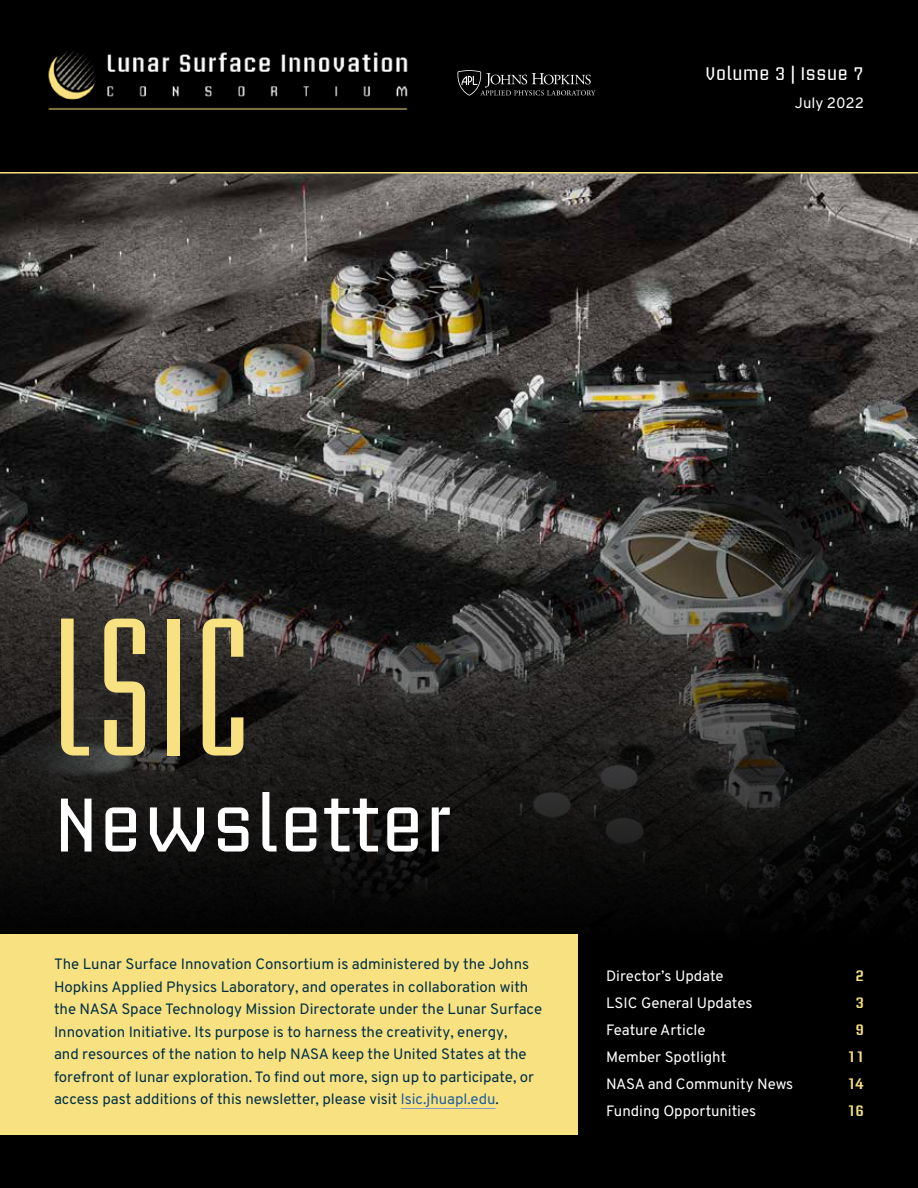
<style>
.page{position:relative;width:918px;height:1188px;background:#000}
.page>*{position:absolute;margin:0;border:0;box-sizing:border-box;transform-origin:0 0}
.t1{font:600 condensed 165px "Briem Akademi Std";color:#f8e180}
.t2{font:75px "Briem Akademi Std";color:#fff}
.t3{font:18px "Briem Akademi Std";color:#fff}
.t4{font:15px/22.5px "Overpass";color:#002f47}
.t5{font:15px "Overpass";color:#fff}
.t6{font:600 15px "Briem Akademi Std";color:#f8e180}
.s1{color:#215e9e}
</style>
<div class="page">
<img style="left:0;top:174px;width:918px;height:750px">
<div style="left:0;top:934px;width:578px;height:201px;background:#f8e180"></div>
<hr style="left:401px;top:1108px;width:95px;height:1px;background:#879bc6">
<img style="left:48px;top:51px;width:360px;height:59px">
<hr style="left:0;top:172px;width:918px;height:2px;background:#f8e180">
<svg style="left:458px;top:70px;width:138px;height:26px"></svg>
<p class="t3" style="left:705px;top:63px;width:160px">Volume 3 | Issue 7</p>
<p class="t5" style="left:795px;top:94px;width:71px">July 2022</p>
<h1 class="t1" style="left:54px;top:599px;width:195px">LSIC</h1>
<h2 class="t2" style="left:54px;top:783px;width:397px">Newsletter</h2>
<p class="t4" style="left:54px;top:953px;width:490px">The Lunar Surface Innovation Consortium is administered by the Johns Hopkins Applied Physics Laboratory, and operates in collaboration with the NASA Space Technology Mission Directorate under the Lunar Surface Innovation Initiative. Its purpose is to harness the creativity, energy,<br>and resources of the nation to help NASA keep the United States at the forefront of lunar exploration. To find out more, sign up to participate, or access past additions of this newsletter, please visit <span class="s1">lsic.jhuapl.edu</span>.</p>
<p class="t5" style="left:606px;top:967px;width:119px">Director’s Update</p>
<p class="t6" style="left:855px;top:967px;width:10px">2</p>
<p class="t5" style="left:606px;top:994px;width:148px">LSIC General Updates</p>
<p class="t6" style="left:855px;top:994px;width:10px">3</p>
<p class="t5" style="left:606px;top:1021px;width:101px">Feature Article</p>
<p class="t6" style="left:855px;top:1021px;width:10px">9</p>
<p class="t5" style="left:606px;top:1048px;width:122px">Member Spotlight</p>
<p class="t6" style="left:847px;top:1048px;width:19px">11</p>
<p class="t5" style="left:606px;top:1075px;width:189px">NASA and Community News</p>
<p class="t6" style="left:847px;top:1075px;width:19px">14</p>
<p class="t5" style="left:606px;top:1102px;width:152px">Funding Opportunities</p>
<p class="t6" style="left:847px;top:1102px;width:19px">16</p>
</div>
